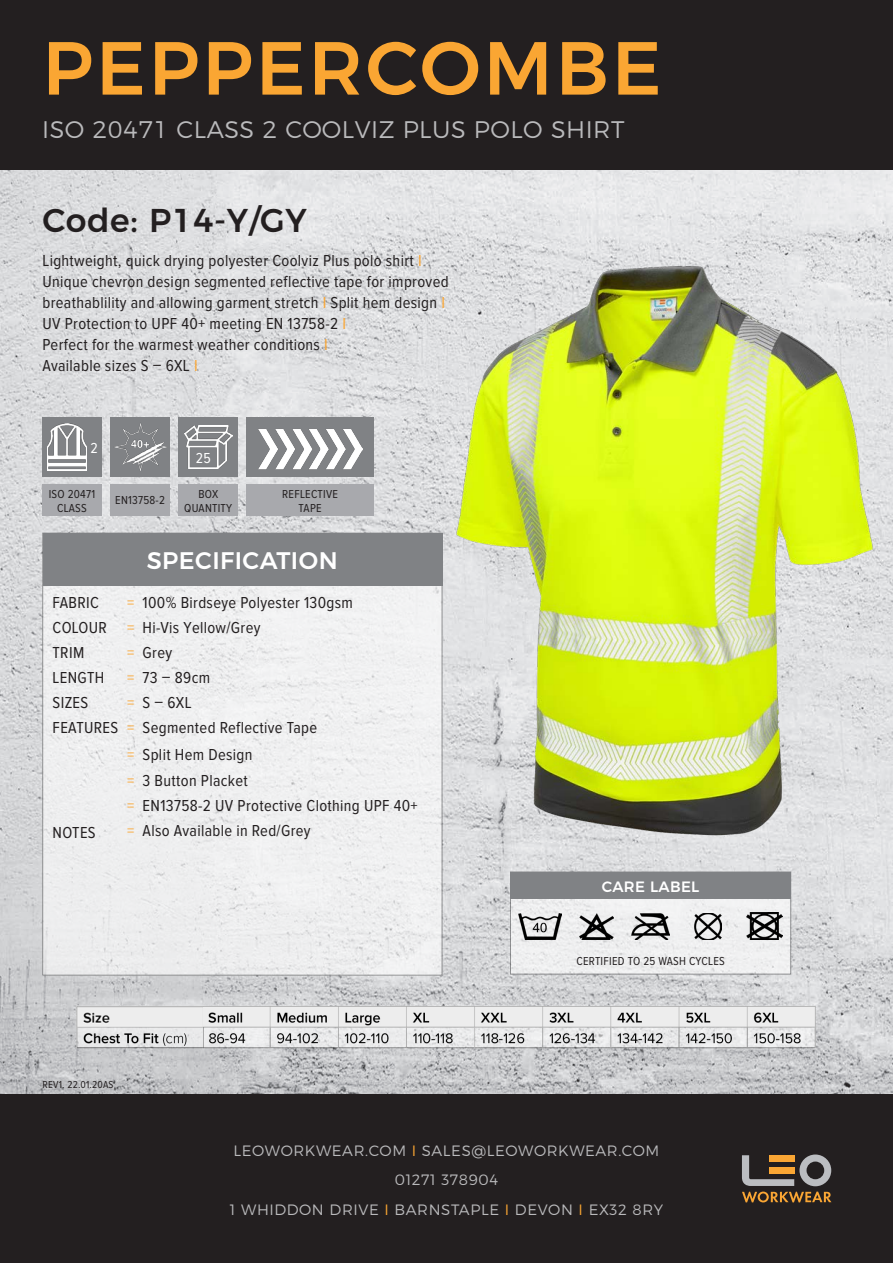
<style>
.page{position:relative;width:893px;height:1263px;background:#fff}
.page>*{position:absolute;margin:0;border:0;box-sizing:border-box;transform-origin:0 0}
.t1{font:500 75px "Montserrat";letter-spacing:.04em;color:#faa633}
.t2{font:500 33px "Montserrat";letter-spacing:.02em;color:#231f20}
.subhead{font:300 24px "Montserrat";letter-spacing:.02em;color:#bababc}
.subhead-2{font:500 24px "Montserrat";letter-spacing:.02em;color:#fff}
.body{font:16.5px/21px "Proxima Nova Cond";letter-spacing:.02em;color:#231f20}
.body-2{font:300 15px "Montserrat";letter-spacing:.04em;color:#bababc}
.subhead-3{font:500 15px "Montserrat";letter-spacing:.02em;color:#fff}
.body-3{font:15px "Proxima Nova Cond";color:#fff}
.body-4{font:12px/13.5px "Proxima Nova Cond";letter-spacing:.02em;color:#231f20;text-align:center}
.body-5{font:10.5px "Proxima Nova Cond";letter-spacing:.02em;color:#231f20}
.s1{color:#faa633}
</style>
<div class="page">
<img style="left:0;top:169px;width:893px;height:925px">
<div style="left:510px;top:872px;width:281px;height:102px;background:#efeff0"></div>
<div style="left:43px;top:533px;width:399px;height:442px;background:#efeff0"></div>
<div style="left:0;top:0;width:893px;height:169px;background:#231f20"></div>
<div style="left:0;top:1094px;width:893px;height:169px;background:#231f20"></div>
<div style="left:43px;top:533px;width:399px;height:53px;background:#808285"></div>
<div style="left:510px;top:872px;width:281px;height:27px;background:#808285"></div>
<svg style="left:742px;top:1155px;width:89px;height:47px"></svg>
<img style="left:519px;top:913px;width:42px;height:27px">
<img style="left:579px;top:913px;width:35px;height:27px">
<img style="left:632px;top:913px;width:37px;height:27px">
<img style="left:694px;top:913px;width:28px;height:27px">
<img style="left:747px;top:913px;width:35px;height:27px">
<div style="left:42px;top:417px;width:60px;height:59px;background:#808285"></div>
<div style="left:42px;top:484px;width:60px;height:32px;background:#a8a9ad"></div>
<div style="left:178px;top:417px;width:60px;height:59px;background:#808285"></div>
<div style="left:178px;top:484px;width:60px;height:32px;background:#a8a9ad"></div>
<img style="left:47px;top:423px;width:39px;height:47px">
<img style="left:184px;top:425px;width:48px;height:44px">
<div style="left:246px;top:417px;width:128px;height:59px;background:#808285"></div>
<div style="left:246px;top:484px;width:128px;height:32px;background:#a8a9ad"></div>
<img style="left:259px;top:429px;width:103px;height:41px">
<img style="left:439px;top:247px;width:454px;height:606px">
<div style="left:111px;top:417px;width:59px;height:59px;background:#808285"></div>
<div style="left:111px;top:484px;width:59px;height:32px;background:#a8a9ad"></div>
<img style="left:115px;top:423px;width:52px;height:48px">
<img style="left:74px;top:1003px;width:745px;height:45px">
<p class="t1" style="left:43px;top:8px;width:620px">PEPPERCOMBE</p>
<p class="subhead" style="left:42px;top:110px;width:584px">ISO 20471 CLASS 2 COOLVIZ PLUS POLO SHIRT</p>
<p class="t2" style="left:43px;top:194px;width:266px">Code: P14-Y/GY</p>
<p class="body" style="left:43px;top:250px;width:408px">Lightweight, quick drying polyester Coolviz Plus polo shirt <span class="s1">I </span>Unique chevron design segmented reflective tape for improved breathablility and allowing garment stretch <span class="s1">I</span> Split hem design <span class="s1">I </span>UV Protection to UPF 40+ meeting EN 13758-2 <span class="s1">I</span></p>
<p class="body" style="left:43px;top:334px;width:287px">Perfect for the warmest weather conditions <span class="s1">I<br></span>Available sizes S – 6XL <span class="s1">I</span></p>
<p class="body-3" style="left:90px;top:441px;width:9px">2</p>
<p class="body-3" style="left:196px;top:451px;width:17px">25</p>
<p class="body-4" style="left:49px;top:488px;width:48px">ISO 20471<br>CLASS</p>
<p class="body-4" style="left:184px;top:488px;width:49px">BOX<br>QUANTITY</p>
<p class="body-4" style="left:115px;top:494px;width:51px">EN13758-2</p>
<p class="body-4" style="left:282px;top:488px;width:57px">REFLECTIVE<br>TAPE</p>
<p class="subhead-2" style="left:147px;top:541px;width:192px">SPECIFICATION</p>
<p class="body" style="left:53px;top:593px;width:48px">FABRIC</p>
<p class="body" style="left:53px;top:618px;width:56px">COLOUR</p>
<p class="body" style="left:53px;top:643px;width:33px">TRIM</p>
<p class="body" style="left:53px;top:668px;width:53px">LENGTH</p>
<p class="body" style="left:53px;top:693px;width:37px">SIZES</p>
<p class="body" style="left:53px;top:718px;width:67px">FEATURES</p>
<p class="body" style="left:53px;top:823px;width:45px">NOTES</p>
<p class="body" style="left:127px;top:593px;width:227px"><span class="s1">=</span> 100% Birdseye Polyester 130gsm</p>
<p class="body" style="left:127px;top:618px;width:135px"><span class="s1">=</span> Hi-Vis Yellow/Grey</p>
<p class="body" style="left:127px;top:643px;width:46px"><span class="s1">=</span> Grey</p>
<p class="body" style="left:127px;top:668px;width:84px"><span class="s1">=</span> 73 – 89cm</p>
<p class="body" style="left:127px;top:693px;width:66px"><span class="s1">=</span> S – 6XL</p>
<p class="body" style="left:127px;top:718px;width:191px"><span class="s1">=</span> Segmented Reflective Tape</p>
<p class="body" style="left:127px;top:744px;width:127px"><span class="s1">=</span> Split Hem Design</p>
<p class="body" style="left:127px;top:771px;width:122px"><span class="s1">=</span> 3 Button Placket</p>
<p class="body" style="left:127px;top:796px;width:292px"><span class="s1">=</span> EN13758-2 UV Protective Clothing UPF 40+</p>
<p class="body" style="left:127px;top:821px;width:185px"><span class="s1">=</span> Also Available in Red/Grey</p>
<p class="subhead-3" style="left:602px;top:875px;width:99px">CARE LABEL</p>
<p class="body-4" style="left:576px;top:955px;width:150px">CERTIFIED TO 25 WASH CYCLES</p>
<p class="body-5" style="left:43px;top:1080px;width:73px">REV1. 22.01.20AS</p>
<p class="body-2" style="left:234px;top:1139px;width:427px">LEOWORKWEAR.COM <span class="s1">I</span> SALES@LEOWORKWEAR.COM</p>
<p class="body-2" style="left:395px;top:1168px;width:105px">01271 378904</p>
<p class="body-2" style="left:230px;top:1198px;width:435px">1 WHIDDON DRIVE <span class="s1">I</span> BARNSTAPLE <span class="s1">I</span> DEVON <span class="s1">I</span> EX32 8RY</p>
</div>
